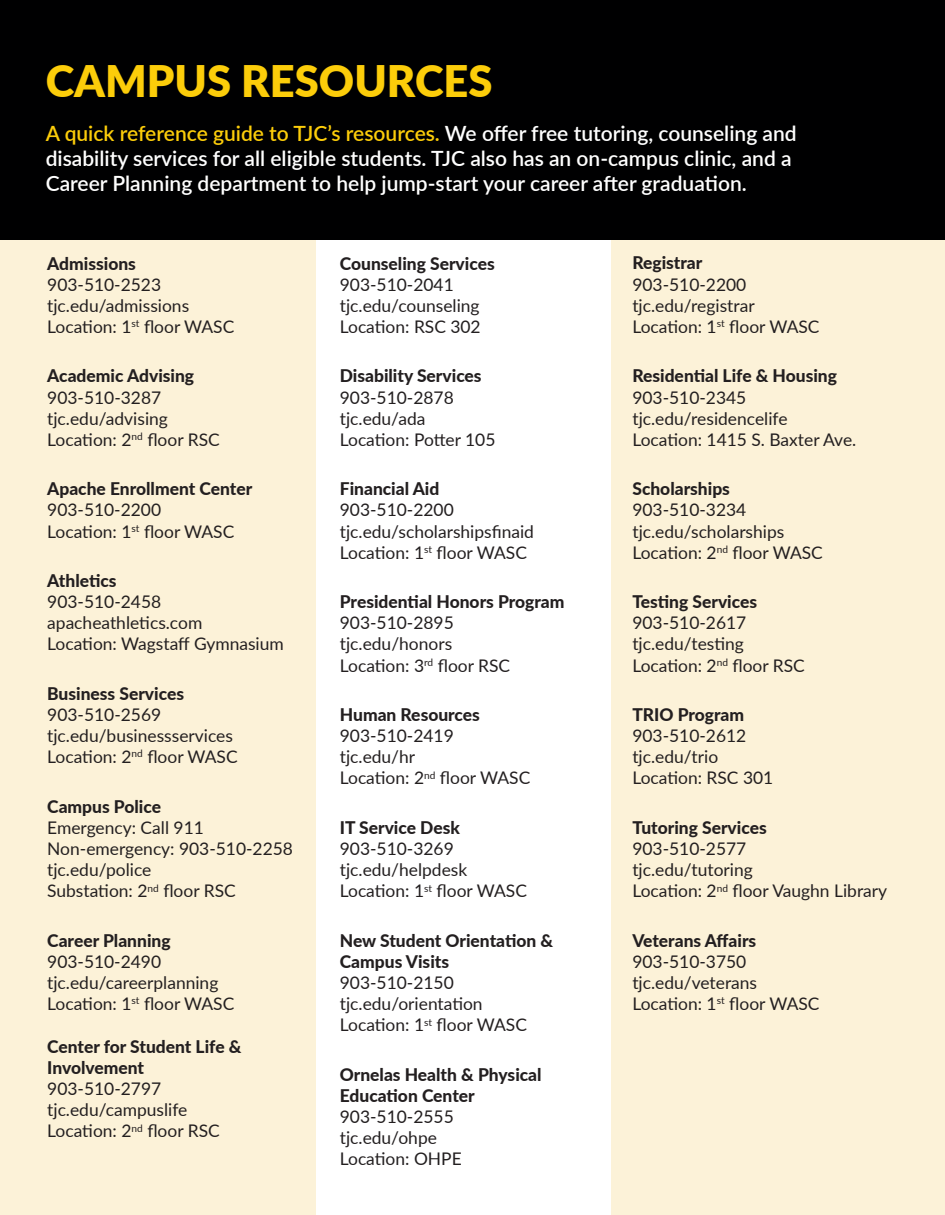
<style>
.page{position:relative;width:945px;height:1215px;background:#fff}
.page>*{position:absolute;margin:0;border:0;box-sizing:border-box;transform-origin:0 0}
.t1{font:900 43.5px "Lato";color:#fccd0a}
.t2{font:600 21px/25.2px "Lato";color:#fff}
.t3{font:17.4px/21.1px "Lato";color:#231f20}
.t4{font:800 17.4px/21.1px "Lato";color:#231f20}
.s1{color:#fccd0a}
</style>
<div class="page">
<div style="left:0;top:0;width:316px;height:1215px;background:#fcf2d8"></div>
<div style="left:612px;top:0;width:333px;height:1215px;background:#fcf2d8"></div>
<div style="left:0;top:0;width:945px;height:239px;background:#000001"></div>
<h1 class="t1" style="left:46px;top:49px;width:448px">CAMPUS RESOURCES</h1>
<p class="t2" style="left:46px;top:120px;width:752px"><span class="s1">A quick reference guide to TJC’s resources.</span> We offer free tutoring, counseling and disability services for all eligible students. TJC also has an on-campus clinic, and a<br>Career Planning department to help jump-start your career after graduation.</p>
<p class="t4" style="left:47px;top:252px;width:90px">Admissions</p>
<p class="t3" style="left:47px;top:273px;width:189px">903-510-2523 tjc.edu/admissions<br>Location: 1<sup>st</sup> floor WASC</p>
<p class="t4" style="left:47px;top:365px;width:148px">Academic Advising</p>
<p class="t3" style="left:47px;top:386px;width:174px">903-510-3287 tjc.edu/advising<br>Location: 2<sup>nd</sup> floor RSC</p>
<p class="t4" style="left:47px;top:478px;width:207px">Apache Enrollment Center</p>
<p class="t3" style="left:47px;top:499px;width:189px">903-510-2200<br>Location: 1<sup>st</sup> floor WASC</p>
<p class="t4" style="left:47px;top:569px;width:71px">Athletics</p>
<p class="t3" style="left:47px;top:590px;width:238px">903-510-2458 apacheathletics.com<br>Location: Wagstaff Gymnasium</p>
<p class="t4" style="left:47px;top:682px;width:138px">Business Services</p>
<p class="t3" style="left:47px;top:703px;width:192px">903-510-2569 tjc.edu/businessservices<br>Location: 2<sup>nd</sup> floor WASC</p>
<p class="t4" style="left:47px;top:795px;width:115px">Campus Police</p>
<p class="t3" style="left:47px;top:816px;width:247px">Emergency: Call 911<br>Non-emergency: 903-510-2258 tjc.edu/police<br>Substation: 2<sup>nd</sup> floor RSC</p>
<p class="t4" style="left:47px;top:929px;width:125px">Career Planning</p>
<p class="t3" style="left:47px;top:950px;width:189px">903-510-2490 tjc.edu/careerplanning<br>Location: 1<sup>st</sup> floor WASC</p>
<p class="t4" style="left:47px;top:1035px;width:196px">Center for Student Life &amp;<br>Involvement</p>
<p class="t3" style="left:47px;top:1077px;width:174px">903-510-2797 tjc.edu/campuslife<br>Location: 2<sup>nd</sup> floor RSC</p>
<p class="t4" style="left:340px;top:252px;width:156px">Counseling Services</p>
<p class="t3" style="left:340px;top:273px;width:142px">903-510-2041 tjc.edu/counseling<br>Location: RSC 302</p>
<p class="t4" style="left:340px;top:365px;width:143px">Disability Services</p>
<p class="t3" style="left:340px;top:386px;width:157px">903-510-2878 tjc.edu/ada<br>Location: Potter 105</p>
<p class="t4" style="left:340px;top:477px;width:101px">Financial Aid</p>
<p class="t3" style="left:340px;top:499px;width:196px">903-510-2200 tjc.edu/scholarshipsfinaid<br>Location: 1<sup>st</sup> floor WASC</p>
<p class="t4" style="left:340px;top:590px;width:226px">Presidential Honors Program</p>
<p class="t3" style="left:340px;top:612px;width:172px">903-510-2895 tjc.edu/honors<br>Location: 3<sup>rd</sup> floor RSC</p>
<p class="t4" style="left:340px;top:703px;width:142px">Human Resources</p>
<p class="t3" style="left:340px;top:724px;width:192px">903-510-2419 tjc.edu/hr<br>Location: 2<sup>nd</sup> floor WASC</p>
<p class="t4" style="left:340px;top:816px;width:122px">IT Service Desk</p>
<p class="t3" style="left:340px;top:837px;width:189px">903-510-3269 tjc.edu/helpdesk<br>Location: 1<sup>st</sup> floor WASC</p>
<p class="t4" style="left:340px;top:929px;width:215px">New Student Orientation &amp;<br>Campus Visits</p>
<p class="t3" style="left:340px;top:971px;width:189px">903-510-2150 tjc.edu/orientation<br>Location: 1<sup>st</sup> floor WASC</p>
<p class="t4" style="left:340px;top:1063px;width:203px">Ornelas Health &amp; Physical<br>Education Center</p>
<p class="t3" style="left:340px;top:1105px;width:123px">903-510-2555 tjc.edu/ohpe<br>Location: OHPE</p>
<p class="t4" style="left:632px;top:252px;width:72px">Registrar</p>
<p class="t3" style="left:632px;top:273px;width:189px">903-510-2200 tjc.edu/registrar<br>Location: 1<sup>st</sup> floor WASC</p>
<p class="t4" style="left:632px;top:365px;width:206px">Residential Life &amp; Housing</p>
<p class="t3" style="left:632px;top:386px;width:225px">903-510-2345 tjc.edu/residencelife<br>Location: 1415 S. Baxter Ave.</p>
<p class="t4" style="left:632px;top:478px;width:99px">Scholarships</p>
<p class="t3" style="left:632px;top:499px;width:192px">903-510-3234 tjc.edu/scholarships<br>Location: 2<sup>nd</sup> floor WASC</p>
<p class="t4" style="left:632px;top:590px;width:126px">Testing Services</p>
<p class="t3" style="left:632px;top:612px;width:174px">903-510-2617 tjc.edu/testing<br>Location: 2<sup>nd</sup> floor RSC</p>
<p class="t4" style="left:632px;top:703px;width:113px">TRIO Program</p>
<p class="t3" style="left:632px;top:724px;width:142px">903-510-2612 tjc.edu/trio<br>Location: RSC 301</p>
<p class="t4" style="left:632px;top:816px;width:136px">Tutoring Services</p>
<p class="t3" style="left:632px;top:837px;width:256px">903-510-2577<br>tjc.edu/tutoring<br>Location: 2<sup>nd</sup> floor Vaughn Library</p>
<p class="t4" style="left:632px;top:929px;width:125px">Veterans Affairs</p>
<p class="t3" style="left:632px;top:950px;width:189px">903-510-3750 tjc.edu/veterans<br>Location: 1<sup>st</sup> floor WASC</p>
</div>
